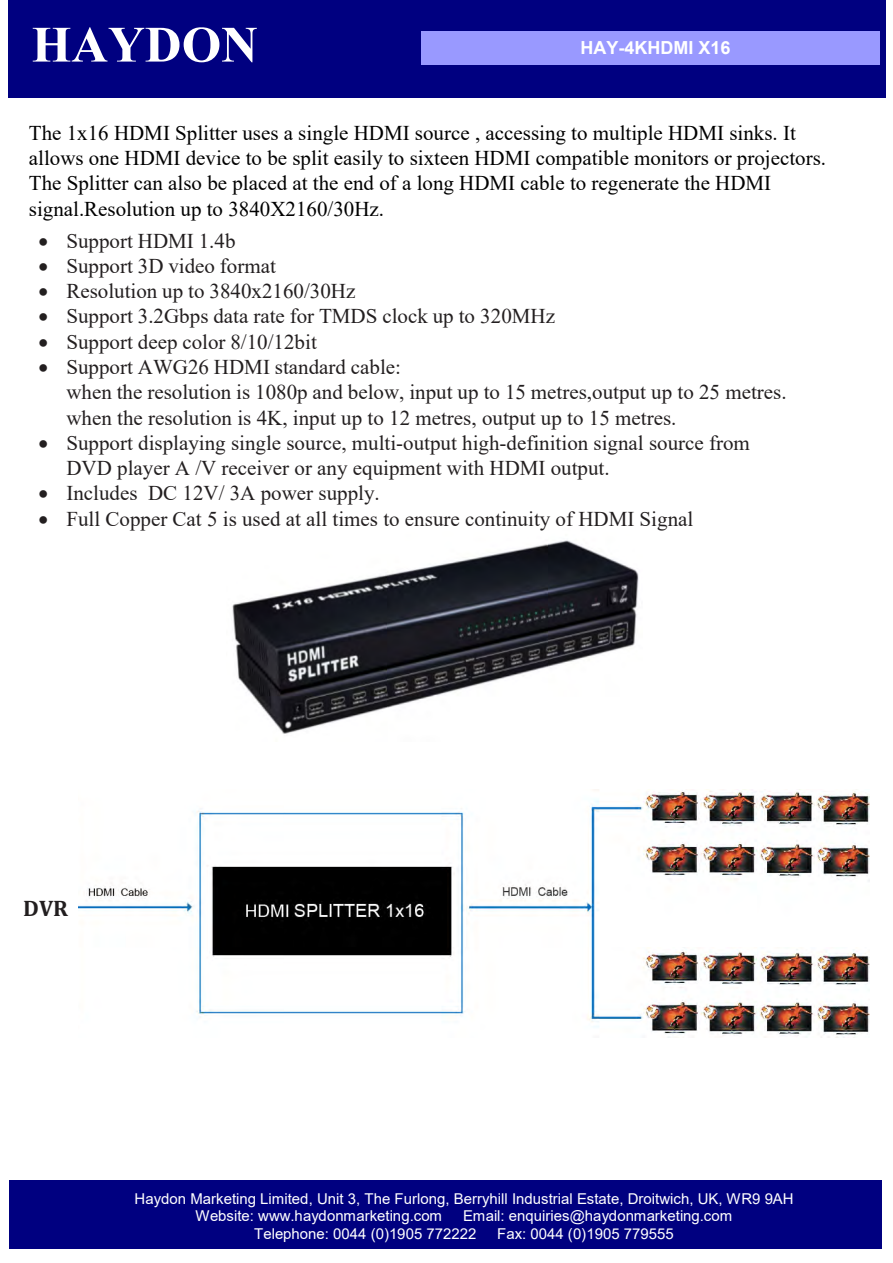
<style>
.page{position:relative;width:893px;height:1263px;background:#fff}
.page>*{position:absolute;margin:0;border:0;box-sizing:border-box;transform-origin:0 0}
.t1{font:700 51px "Times New Roman";color:#fff}
.t2{font:700 22.5px "Cambria";color:#221e1f}
.t3{font:21px/25.2px "Times New Roman";color:#231f20}
.t4{font:21px/25.2px "Times New Roman";color:#000}
.t5{font:700 18px "Arial";color:#fff}
.t6{font:15px/17.2px "Arial";color:#fff}
</style>
<div class="page">
<img style="left:232px;top:540px;width:407px;height:194px">
<div style="left:8px;top:0;width:877px;height:98px;background:#000080"></div>
<div style="left:10px;top:1181px;width:872px;height:68px;background:#000080"></div>
<div style="left:421px;top:31px;width:458px;height:34px;background:#99f"></div>
<img style="left:79px;top:789px;width:790px;height:249px">
<h1 class="t1" style="left:32px;top:8px;width:228px">HAYDON</h1>
<p class="t5" style="left:580px;top:35px;width:152px">HAY-4KHDMI X16</p>
<p class="t4" style="left:29px;top:120px;width:799px">The 1x16 HDMI Splitter uses a single HDMI source , accessing to multiple HDMI sinks. It allows one HDMI device to be split easily to sixteen HDMI compatible monitors or projectors.<br>The Splitter can also be placed at the end of a long HDMI cable to regenerate the HDMI signal.Resolution up to 3840X2160/30Hz.</p>
<p class="t3" style="left:38px;top:227px;width:199px">• Support HDMI 1.4b</p>
<p class="t3" style="left:38px;top:253px;width:239px">• Support 3D video format</p>
<p class="t3" style="left:38px;top:278px;width:319px">• Resolution up to 3840x2160/30Hz</p>
<p class="t3" style="left:38px;top:303px;width:518px">• Support 3.2Gbps data rate for TMDS clock up to 320MHz</p>
<p class="t3" style="left:38px;top:328px;width:280px">• Support deep color 8/10/12bit</p>
<p class="t3" style="left:66px;top:354px;width:722px;text-indent:-28px">• Support AWG26 HDMI standard cable:<br>when the resolution is 1080p and below, input up to 15 metres,output up to 25 metres. when the resolution is 4K, input up to 12 metres, output up to 15 metres.</p>
<p class="t3" style="left:66px;top:430px;width:685px;text-indent:-28px">• Support displaying single source, multi-output high-definition signal source from<br>DVD player A /V receiver or any equipment with HDMI output.</p>
<p class="t3" style="left:38px;top:480px;width:343px">• Includes DC 12V/ 3A power supply.</p>
<p class="t3" style="left:38px;top:505px;width:656px">• Full Copper Cat 5 is used at all times to ensure continuity of HDMI Signal</p>
<p class="t2" style="left:23px;top:892px;width:47px">DVR</p>
<p class="t6" style="left:196px;top:1190px;width:599px;text-indent:-61px">Haydon Marketing Limited, Unit 3, The Furlong, Berryhill Industrial Estate, Droitwich, UK, WR9 9AH<br>Website: www.haydonmarketing.com</p>
<p class="t6" style="left:254px;top:1207px;width:480px;text-indent:209px">Email: enquiries@haydonmarketing.com<br>Telephone: 0044 (0)1905 772222</p>
<p class="t6" style="left:497px;top:1224px;width:178px">Fax: 0044 (0)1905 779555</p>
</div>
